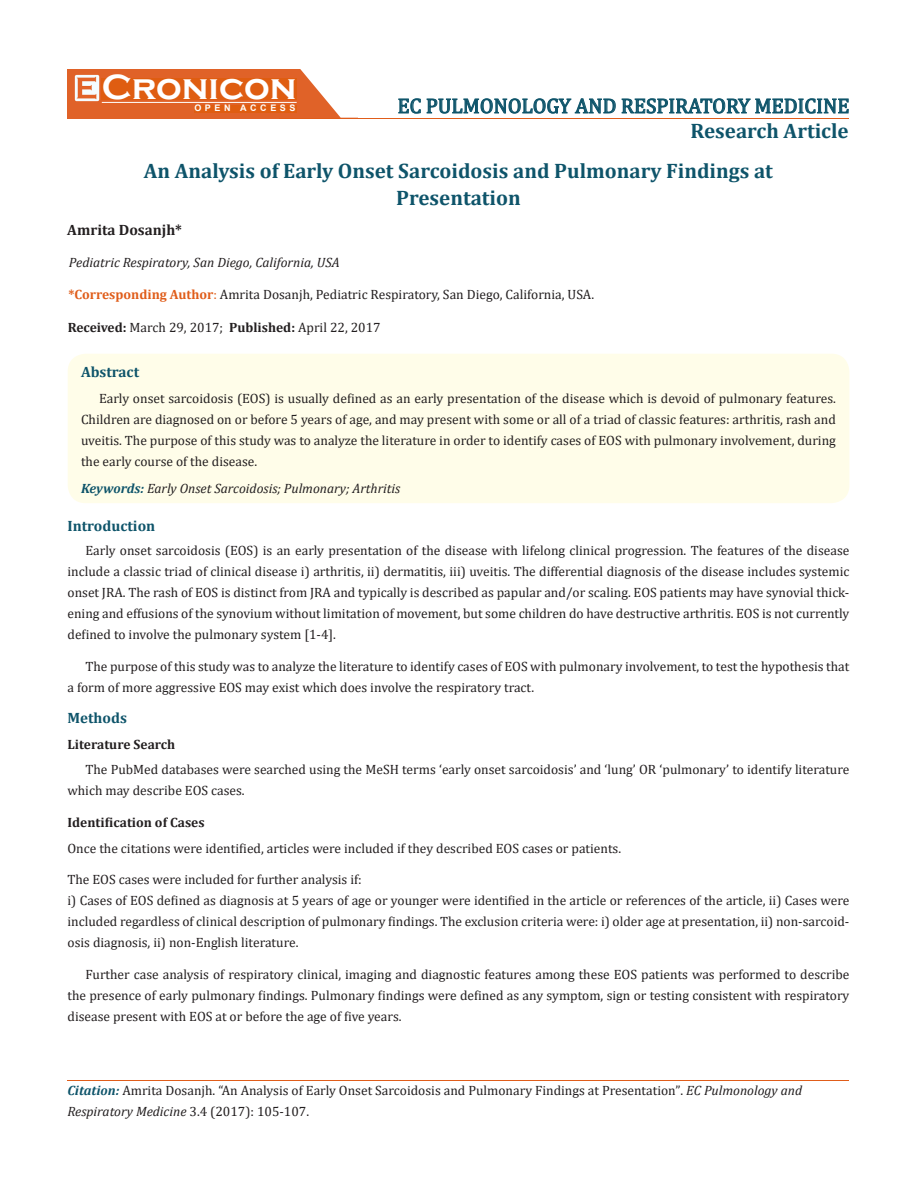
<style>
.page{position:relative;width:917px;height:1190px;background:#fff}
.page>*{position:absolute;margin:0;border:0;box-sizing:border-box;transform-origin:0 0}
.t1{font:700 36px "Copperplate Gothic";color:#fff}
.t2{font:700 21px/27px "Cambria";color:#0e546a;text-align:center}
.t3{font:21px "Cambria";color:#0e546a}
.t4{font:700 15px "Cambria";color:#0e546a}
.t5{font:700 15px "Cambria";color:#231f20}
.t6{font:13.5px/21px "Cambria";color:#231f20;text-align:justify}
.t7{font:italic 13.5px "Cambria";color:#231f20}
.t8{font:700 13.5px "Cambria";color:#231f20}
.t9{font:700 9px "Arial";letter-spacing:.4em;color:#fff}
.s1{font-weight:700;color:#e05d1a}
.s2{color:#e05d1a}
.s3{font-weight:700}
.s4{font-weight:700;color:#0e546a}
.s5{font-weight:700;font-style:italic;color:#0e546a}
.s6{font-size:13.35px}
.s7{font-style:italic}
</style>
<div class="page">
<div style="left:67px;top:70px;width:290px;height:49px;background:#e06228"></div>
<svg style="left:300px;top:69px;width:58px;height:49px"></svg>
<img style="left:75px;top:75px;width:24px;height:26px">
<div style="left:102px;top:79px;width:195px;height:21px;background:#df5d11"></div>
<div style="left:194px;top:105px;width:103px;height:7px;background:#df5d11"></div>
<svg style="left:398px;top:98px;width:451px;height:16px"></svg>
<hr style="left:102px;top:102px;width:194px;height:1px;background:#fff">
<hr style="left:279px;top:118px;width:569px;height:1px;background:#e05d1a">
<hr style="left:67px;top:1080px;width:782px;height:1px;background:#e05d1a">
<div style="left:68px;top:354px;width:781px;height:149px;background:#fffde9;border-radius:18px"></div>
<p class="t1" style="left:102px;top:68px;width:196px">Cronicon</p>
<p class="t9" style="left:194px;top:102px;width:103px">OPEN ACCESS</p>
<p class="t3" style="left:397px;top:93px;width:453px">EC PULMONOLOGY AND RESPIRATORY MEDICINE</p>
<p class="t2" style="left:690px;top:116px;width:160px">Research Article</p>
<p class="t2" style="left:144px;top:157px;width:630px">An Analysis of Early Onset Sarcoidosis and Pulmonary Findings at<br>Presentation</p>
<p class="t5" style="left:67px;top:219px;width:116px">Amrita Dosanjh*</p>
<p class="t7" style="left:69px;top:253px;width:272px">Pediatric Respiratory, San Diego, California, USA</p>
<p class="t6" style="left:68px;top:283px;width:527px"><span class="s1">*Corresponding Author</span><span class="s2">:</span> Amrita Dosanjh, Pediatric Respiratory, San Diego, California, USA.</p>
<p class="t6" style="left:68px;top:317px;width:314px"><span class="s3">Received:</span> March 29, 2017; <span class="s3">Published:</span> April 22, 2017</p>
<p class="t4" style="left:81px;top:361px;width:60px">Abstract</p>
<p class="t6" style="left:81px;top:388px;width:756px;text-indent:18px">Early onset sarcoidosis (EOS) is usually defined as an early presentation of the disease which is devoid of pulmonary features.<br>Children are diagnosed on or before 5 years of age, and may present with some or all of a triad of classic features: arthritis, rash and uveitis. The purpose of this study was to analyze the literature in order to identify cases of EOS with pulmonary involvement, during the early course of the disease.</p>
<p class="t7" style="left:81px;top:479px;width:321px"><span class="s4">Keywords:</span> Early Onset Sarcoidosis; Pulmonary; Arthritis</p>
<p class="t4" style="left:67px;top:515px;width:89px">Introduction</p>
<p class="t6" style="left:67px;top:540px;width:783px;text-indent:18px">Early onset sarcoidosis (EOS) is an early presentation of the disease with lifelong clinical progression. The features of the disease include a classic triad of clinical disease i) arthritis, ii) dermatitis, iii) uveitis. The differential diagnosis of the disease includes systemic onset JRA. The rash of EOS is distinct from JRA and typically is described as papular and/or scaling. EOS patients may have synovial thick&shy;ening and effusions of the synovium without limitation of movement, but some children do have destructive arthritis. EOS is not currently defined to involve the pulmonary system [1-4].</p>
<p class="t6" style="left:67px;top:655px;width:783px;text-indent:18px">The purpose of this study was to analyze the literature to identify cases of EOS with pulmonary involvement, to test the hypothesis that a form of more aggressive EOS may exist which does involve the respiratory tract.</p>
<p class="t4" style="left:67px;top:707px;width:61px">Methods</p>
<p class="t8" style="left:67px;top:734px;width:109px">Literature Search</p>
<p class="t6" style="left:67px;top:758px;width:783px;text-indent:18px">The PubMed databases were searched using the MeSH terms ‘early onset sarcoidosis’ and ‘lung’ OR ‘pulmonary’ to identify literature which may describe EOS cases.</p>
<p class="t8" style="left:67px;top:813px;width:139px">Identification of Cases</p>
<p class="t6" style="left:67px;top:837px;width:555px">Once the citations were identified, articles were included if they described EOS cases or patients.</p>
<p class="t6" style="left:67px;top:869px;width:296px">The EOS cases were included for further analysis if:</p>
<p class="t6" style="left:67px;top:890px;width:783px">i) Cases of EOS defined as diagnosis at 5 years of age or younger were identified in the article or references of the article, ii) Cases were included regardless of clinical description of pulmonary findings. The exclusion criteria were: i) older age at presentation, ii) non-sarcoid&shy;osis diagnosis, ii) non-English literature.</p>
<p class="t6" style="left:67px;top:964px;width:783px;text-indent:18px">Further case analysis of respiratory clinical, imaging and diagnostic features among these EOS patients was performed to describe the presence of early pulmonary findings. Pulmonary findings were defined as any symptom, sign or testing consistent with respiratory disease present with EOS at or before the age of five years.</p>
<p class="t6" style="left:67px;top:1079px;width:736px"><span class="s5">Citation:</span> Amrita Dosanjh. “An Analysis of Early Onset Sarcoidosis and Pulmonary Findings at Presentation”<span class="s6">.</span> <span class="s7">EC Pulmonology and<br>Respiratory Medicine</span> <span class="s6">3</span>.4 (2017): 105-107.</p>
</div>
